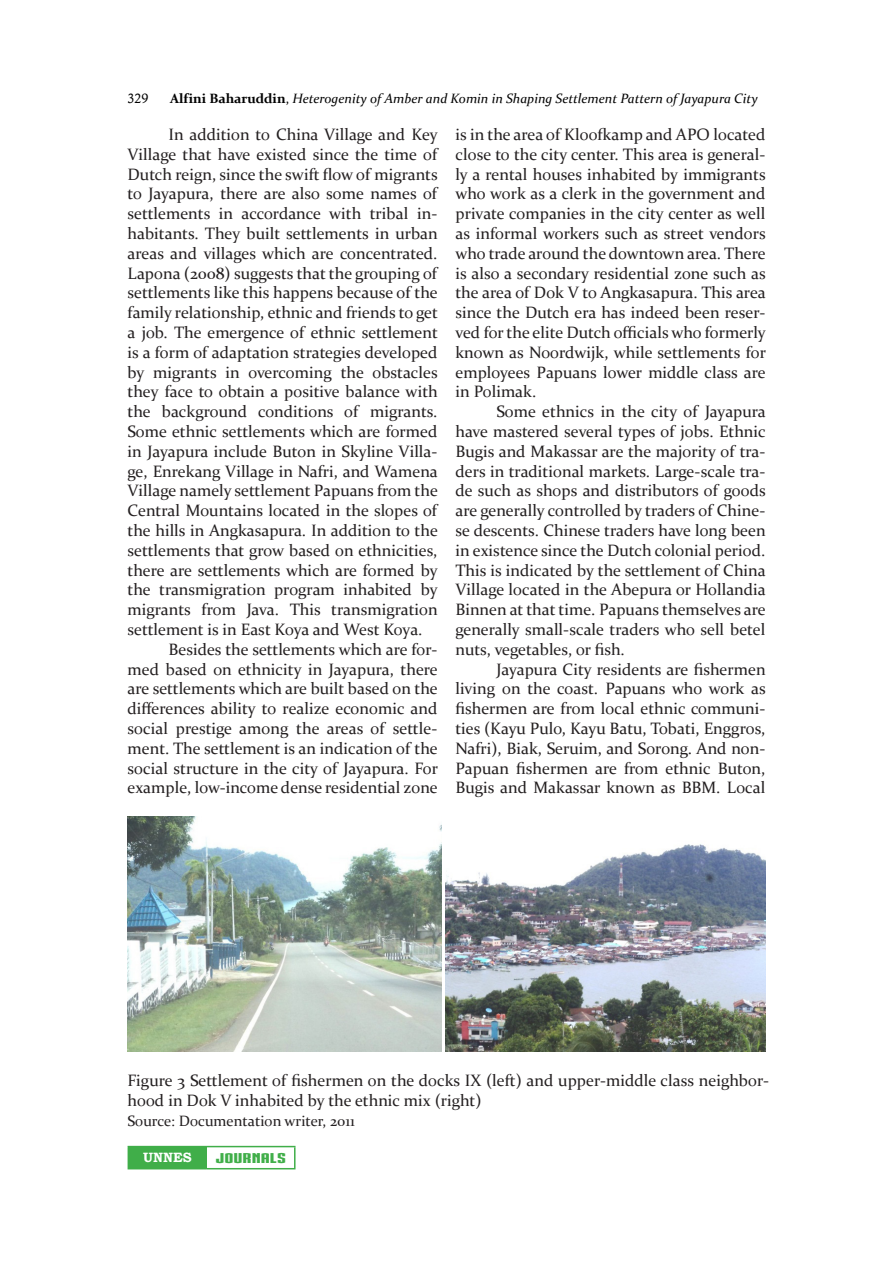
<style>
.page{position:relative;width:893px;height:1263px;background:#fff}
.page>*{position:absolute;margin:0;border:0;box-sizing:border-box;transform-origin:0 0}
.t1{font:16.5px/19.8px "Constantia";color:#231f20;text-align:justify}
.t2{font:15px "Constantia";color:#231f20}
.t3{font:italic 13.5px "Constantia";color:#000}
.t4{font:13.5px "IRONMANOFWAR002 NCV";color:#40ae49;scale:1.53 1}
.t5{font:700 13.5px "Bookman Old Style";color:#fff}
.t6{font:13.5px "Calisto";color:#000}
.s1{font-weight:700;font-style:normal}
.s2{font-style:normal}
</style>
<div class="page">
<div style="left:128px;top:1146px;width:79px;height:23px;background:#40ae49"></div>
<hr style="left:207px;top:1146px;width:89px;height:1px;background:#40ae49">
<hr style="left:294px;top:1147px;width:2px;height:21px;background:#40ae49">
<hr style="left:207px;top:1168px;width:89px;height:1px;background:#40ae49">
<img style="left:128px;top:816px;width:313px;height:235px">
<img style="left:446px;top:844px;width:319px;height:207px">
<p class="t6" style="left:128px;top:94px;width:22px">329</p>
<p class="t3" style="left:170px;top:93px;width:589px"><span class="s1">Alfini Baharuddin</span><span class="s2">,</span> Heterogenity of Amber and Komin in Shaping Settlement Pattern of Jayapura City</p>
<p class="t1" style="left:169px;top:126px;width:271px">In addition to China Village and Key</p>
<p class="t1" style="left:128px;top:146px;width:311px">Village that have existed since the time of</p>
<p class="t1" style="left:128px;top:163px;width:312px">Dutch reign, since the swift flow of migrants</p>
<p class="t1" style="left:128px;top:185px;width:311px">to Jayapura, there are also some names of</p>
<p class="t1" style="left:128px;top:205px;width:311px">settlements in accordance with tribal in-</p>
<p class="t1" style="left:128px;top:225px;width:312px">habitants. They built settlements in urban</p>
<p class="t1" style="left:128px;top:245px;width:311px">areas and villages which are concentrated.</p>
<p class="t1" style="left:128px;top:262px;width:311px">Lapona (2008) suggests that the grouping of</p>
<p class="t1" style="left:128px;top:284px;width:312px">settlements like this happens because of the</p>
<p class="t1" style="left:128px;top:304px;width:312px">family relationship, ethnic and friends to get</p>
<p class="t1" style="left:128px;top:324px;width:312px">a job. The emergence of ethnic settlement</p>
<p class="t1" style="left:128px;top:344px;width:311px">is a form of adaptation strategies developed</p>
<p class="t1" style="left:128px;top:363px;width:312px">by migrants in overcoming the obstacles</p>
<p class="t1" style="left:128px;top:383px;width:312px">they face to obtain a positive balance with</p>
<p class="t1" style="left:128px;top:403px;width:311px">the background conditions of migrants.</p>
<p class="t1" style="left:128px;top:423px;width:311px">Some ethnic settlements which are formed</p>
<p class="t1" style="left:128px;top:443px;width:311px">in Jayapura include Buton in Skyline Villa-</p>
<p class="t1" style="left:128px;top:462px;width:312px">ge, Enrekang Village in Nafri, and Wamena</p>
<p class="t1" style="left:128px;top:482px;width:312px">Village namely settlement Papuans from the</p>
<p class="t1" style="left:128px;top:502px;width:311px">Central Mountains located in the slopes of</p>
<p class="t1" style="left:128px;top:522px;width:312px">the hills in Angkasapura. In addition to the</p>
<p class="t1" style="left:128px;top:542px;width:311px">settlements that grow based on ethnicities,</p>
<p class="t1" style="left:128px;top:561px;width:312px">there are settlements which are formed by</p>
<p class="t1" style="left:128px;top:581px;width:312px">the transmigration program inhabited by</p>
<p class="t1" style="left:128px;top:601px;width:312px">migrants from Java. This transmigration</p>
<p class="t1" style="left:128px;top:621px;width:296px">settlement is in East Koya and West Koya.</p>
<p class="t1" style="left:169px;top:641px;width:270px">Besides the settlements which are for-</p>
<p class="t1" style="left:128px;top:660px;width:312px">med based on ethnicity in Jayapura, there</p>
<p class="t1" style="left:128px;top:680px;width:312px">are settlements which are built based on the</p>
<p class="t1" style="left:128px;top:698px;width:311px">differences ability to realize economic and</p>
<p class="t1" style="left:128px;top:720px;width:311px">social prestige among the areas of settle-</p>
<p class="t1" style="left:128px;top:740px;width:312px">ment. The settlement is an indication of the</p>
<p class="t1" style="left:128px;top:759px;width:312px">social structure in the city of Jayapura. For</p>
<p class="t1" style="left:128px;top:779px;width:312px">example, low-income dense residential zone</p>
<p class="t1" style="left:455px;top:124px;width:312px">is in the area of Kloofkamp and APO located close to the city center. This area is general&shy;ly a rental houses inhabited by immigrants who work as a clerk in the government and private companies in the city center as well as informal workers such as street vendors who trade around the downtown area. There is also a secondary residential zone such as the area of Dok V to Angkasapura. This area since the Dutch era has indeed been reser&shy;ved for the elite Dutch officials who formerly known as Noordwijk, while settlements for employees Papuans lower middle class are in Polimak.</p>
<p class="t1" style="left:455px;top:403px;width:312px;text-indent:41px">Some ethnics in the city of Jayapura have mastered several types of jobs. Ethnic Bugis and Makassar are the majority of tra&shy;ders in traditional markets. Large-scale tra&shy;de such as shops and distributors of goods are generally controlled by traders of Chine&shy;se descents. Chinese traders have long been in existence since the Dutch colonial period.<br>This is indicated by the settlement of China Village located in the Abepura or Hollandia Binnen at that time. Papuans themselves are generally small-scale traders who sell betel nuts, vegetables, or fish.</p>
<p class="t1" style="left:455px;top:658px;width:312px;text-indent:41px">Jayapura City residents are fishermen living on the coast. Papuans who work as fishermen are from local ethnic communi&shy;ties (Kayu Pulo, Kayu Batu, Tobati, Enggros, Nafri), Biak, Seruim, and Sorong. And non-Papuan fishermen are from ethnic Buton, Bugis and Makassar known as BBM. Local</p>
<p class="t1" style="left:128px;top:1070px;width:643px">Figure 3 Settlement of fishermen on the docks IX (left) and upper-middle class neighbor&shy;hood in Dok V inhabited by the ethnic mix (right)</p>
<p class="t2" style="left:128px;top:1114px;width:229px">Source: Documentation writer, 2011</p>
<p class="t5" style="left:143px;top:1150px;width:50px">UNNES</p>
<p class="t4" style="left:215px;top:1150px;width:48px">JOURNALS</p>
</div>
